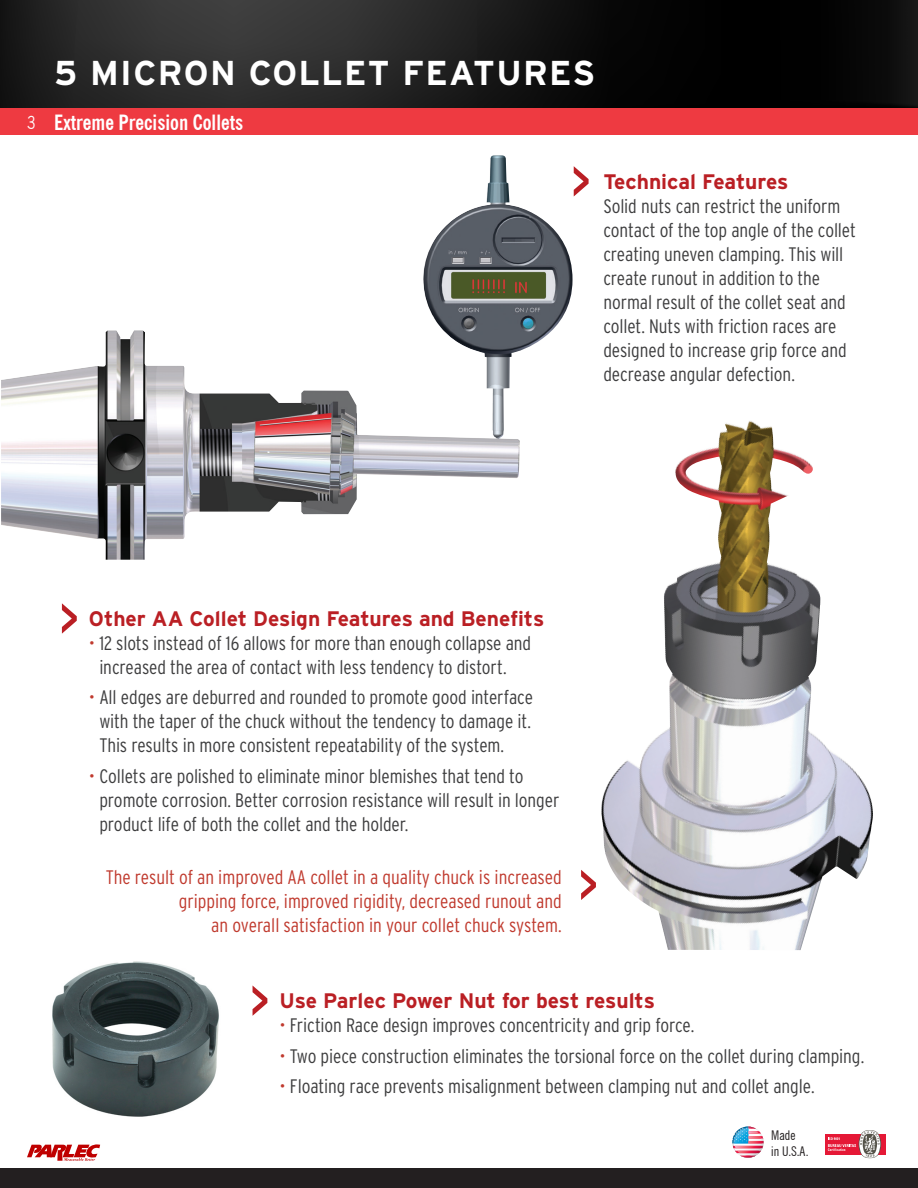
<style>
.page{position:relative;width:918px;height:1188px;background:#fff}
.page>*{position:absolute;margin:0;border:0;box-sizing:border-box;transform-origin:0 0}
.t1{font:51px "Interstate";color:#ba1f24}
.Content_Header{font:700 34.5px "Interstate";letter-spacing:.04em;color:#fff}
.t2{font:700 21px "Interstate";color:#ba1f24}
.H2_MAIN_SUBHEAD__R{font:700 condensed 21px "News Gothic BT";color:#fff}
.H1_MAIN_HEADER__R{font:300 condensed 19.5px/24px "Interstate";letter-spacing:-.005em;color:#3e3e3f}
.t3{font:300 condensed 19.5px "Interstate";color:#c03a2e}
.t4{font:18px "News Gothic BT";color:#fff;scale:.8 1}
.t5{font:condensed 13.35px/16px "News Gothic BT";color:#231f20}
.s1{color:#c03a2e}
</style>
<div class="page">
<img style="left:0;top:0;width:918px;height:108px">
<div style="left:0;top:108px;width:918px;height:27px;background:#ee3a41"></div>
<div style="left:0;top:1168px;width:918px;height:20px;background:#231f20"></div>
<svg style="left:27px;top:1144px;width:73px;height:17px"></svg>
<svg style="left:732px;top:1127px;width:32px;height:31px"></svg>
<div style="left:826px;top:1134px;width:60px;height:21px;background:#e51836"></div>
<svg style="left:828px;top:1130px;width:53px;height:28px"></svg>
<img style="left:52px;top:961px;width:167px;height:156px">
<img style="left:601px;top:421px;width:272px;height:529px">
<img style="left:1px;top:155px;width:572px;height:405px">
<p class="t4" style="left:27px;top:111px;width:12px">3</p>
<p class="Content_Header" style="left:54px;top:52px;width:542px">5 MICRON COLLET FEATURES</p>
<p class="H2_MAIN_SUBHEAD__R" style="left:54px;top:109px;width:190px">Extreme Precision Collets</p>
<p class="t1" style="left:570px;top:150px;width:23px">&gt;</p>
<p class="t2" style="left:603px;top:169px;width:187px">Technical Features</p>
<p class="H1_MAIN_HEADER__R" style="left:603px;top:194px;width:254px">Solid nuts can restrict the uniform contact of the top angle of the collet creating uneven clamping. This will create runout in addition to the normal result of the collet seat and collet. Nuts with friction races are designed to increase grip force and decrease angular defection.</p>
<p class="t1" style="left:59px;top:587px;width:23px">&gt;</p>
<p class="t2" style="left:89px;top:606px;width:457px">Other AA Collet Design Features and Benefits</p>
<p class="H1_MAIN_HEADER__R" style="left:99px;top:631px;width:433px;text-indent:-10px"><span class="s1">•</span> 12 slots instead of 16 allows for more than enough collapse and increased the area of contact with less tendency to distort.</p>
<p class="H1_MAIN_HEADER__R" style="left:99px;top:685px;width:435px;text-align:justify;text-indent:-10px"><span class="s1">•</span> All edges are deburred and rounded to promote good interface with the taper of the chuck without the tendency to damage it.<br>This results in more consistent repeatability of the system.</p>
<p class="H1_MAIN_HEADER__R" style="left:99px;top:764px;width:461px;text-indent:-10px"><span class="s1">•</span> Collets are polished to eliminate minor blemishes that tend to promote corrosion. Better corrosion resistance will result in longer product life of both the collet and the holder.</p>
<p class="t3" style="left:106px;top:865px;width:458px">The result of an improved AA collet in a quality chuck is increased</p>
<p class="t3" style="left:179px;top:889px;width:385px">gripping force, improved rigidity, decreased runout and</p>
<p class="t3" style="left:211px;top:913px;width:352px">an overall satisfaction in your collet chuck system.</p>
<p class="t1" style="left:578px;top:853px;width:23px">&gt;</p>
<p class="t1" style="left:249px;top:969px;width:23px">&gt;</p>
<p class="t2" style="left:280px;top:988px;width:377px">Use Parlec Power Nut for best results</p>
<p class="H1_MAIN_HEADER__R" style="left:280px;top:1013px;width:416px"><span class="s1">•</span> Friction Race design improves concentricity and grip force.</p>
<p class="H1_MAIN_HEADER__R" style="left:280px;top:1044px;width:586px"><span class="s1">•</span> Two piece construction eliminates the torsional force on the collet during clamping.</p>
<p class="H1_MAIN_HEADER__R" style="left:280px;top:1074px;width:537px"><span class="s1">•</span> Floating race prevents misalignment between clamping nut and collet angle.</p>
<p class="t5" style="left:771px;top:1127px;width:39px">Made<br>in U.S.A.</p>
</div>
